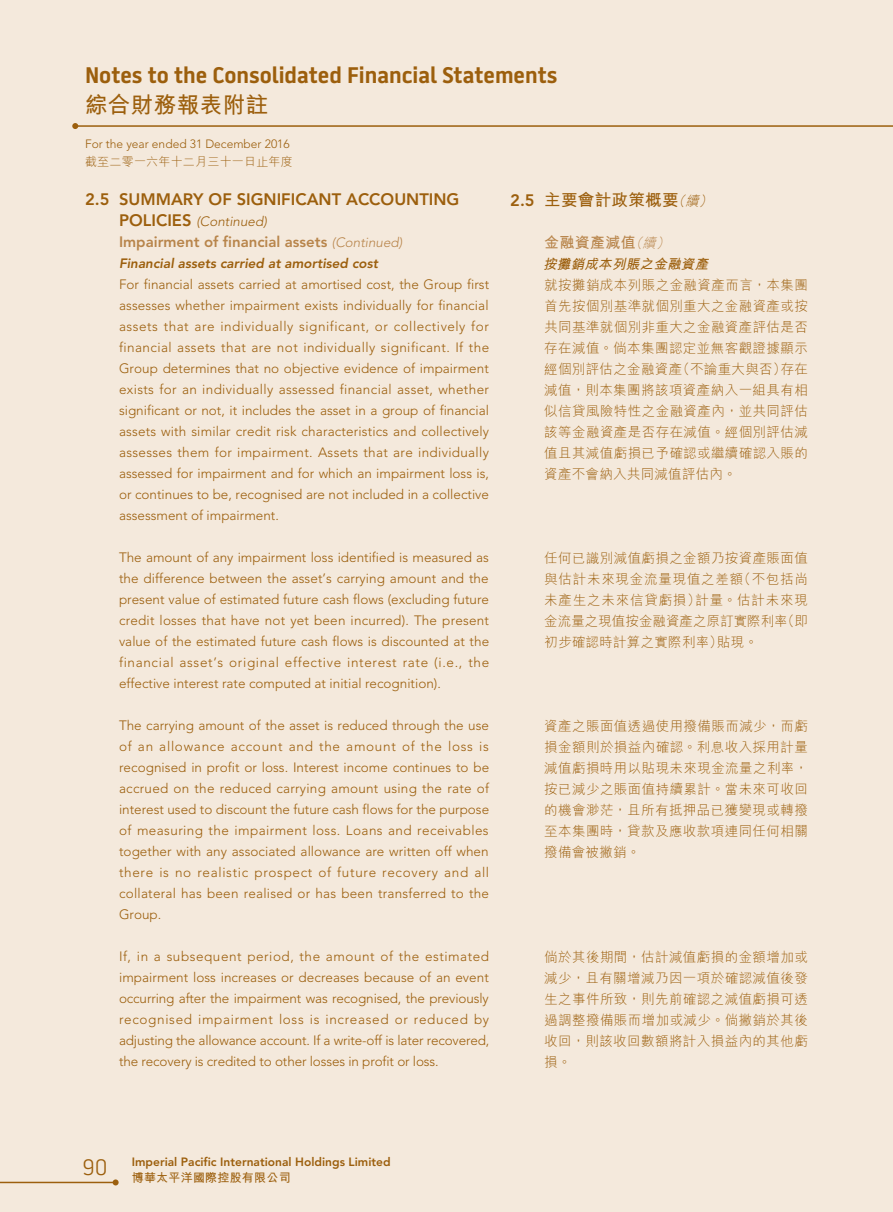
<style>
.page{position:relative;width:893px;height:1212px;background:#f4e9dc}
.page>*{position:absolute;margin:0;border:0;box-sizing:border-box;transform-origin:0 0}
.t1{font:700 22.5px "Battersea";color:#9c5f0d}
.t2{font:700 22.5px "M Hei HK";letter-spacing:.02em;color:#9c5f0d}
._01_H1_E{font:800 16.5px "Avenir LT Std";color:#9c5f0d}
._001_H1_C{font:700 16.5px "M Hei HK";letter-spacing:.02em;color:#9c5f0d}
._02_H2_E{font:800 15px "Avenir LT Std";color:#b8854b}
._002_H2_C{font:700 15px "M Hei HK";letter-spacing:.02em;color:#b8854b}
._00_txt_E{font:300 13.5px/21px "Avenir LT Std";color:#9c5f0d;text-align:justify}
._000_txt_C{font:300 13.5px/21px "M Hei HK";letter-spacing:.03em;color:#9c5f0d;text-align:justify}
._03_H3_E{font:italic 800 13.5px "Avenir LT Std";color:#9c5f0d}
._01_H1_E-2{font:italic 300 13.5px "Avenir LT Std";color:#9c5f0d}
._003_H3_C{font:italic 700 13.5px "M Hei HK";color:#9c5f0d}
.t3{font:800 12px "Avenir LT Std";color:#9c5f0d}
.t4{font:300 12px "Avenir LT Std";color:#9c5f0d}
.t5{font:300 12px "M Hei HK";letter-spacing:.02em;color:#9c5f0d}
.t6{font:700 12px "M Hei HK";letter-spacing:.02em;color:#9c5f0d}
.s1{font-family:"Avenir LT Std";font-weight:800}
.s2{font-weight:300;font-style:italic;font-size:13.5px}
.s3{font-weight:800;font-style:normal;font-size:16.5px}
.s4{font-family:"Battersea";font-weight:300;font-size:22.5px}
</style>
<div class="page">
<hr style="left:75px;top:125px;width:818px;height:2px;background:#9c5f0d">
<svg style="left:72px;top:123px;width:6px;height:6px"></svg>
<hr style="left:0;top:1182px;width:116px;height:1px;background:#9c5f0d">
<svg style="left:113px;top:1179px;width:6px;height:6px"></svg>
<h1 class="t1" style="left:85px;top:61px;width:474px">Notes to the Consolidated Financial Statements</h1>
<h1 class="t2" style="left:85px;top:88px;width:185px">綜合財務報表附註</h1>
<p class="t4" style="left:85px;top:137px;width:206px">For the year ended 31 December 2016</p>
<p class="t5" style="left:85px;top:156px;width:209px">截至二零一六年十二月三十一日止年度</p>
<p class="_001_H1_C" style="left:510px;top:188px;width:206px"><span class="s1">2.5</span> 主要會計政策概要<span class="s2">（續）</span></p>
<p class="_002_H2_C" style="left:544px;top:232px;width:130px">金融資產減值<span class="s2">（續）</span></p>
<p class="_003_H3_C" style="left:543px;top:254px;width:170px">按攤銷成本列賬之金融資產</p>
<p class="_000_txt_C" style="left:544px;top:274px;width:265px">就按攤銷成本列賬之金融資產而言，本集團首先按個別基準就個別重大之金融資產或按共同基準就個別非重大之金融資產評估是否存在減值。倘本集團認定並無客觀證據顯示經個別評估之金融資產（不論重大與否）存在減值，則本集團將該項資產納入一組具有相似信貸風險特性之金融資產內，並共同評估該等金融資產是否存在減值。經個別評估減值且其減值虧損已予確認或繼續確認入賬的資產不會納入共同減值評估內。</p>
<p class="_01_H1_E" style="left:85px;top:190px;width:376px">2.5 SUMMARY OF SIGNIFICANT ACCOUNTING</p>
<p class="_01_H1_E-2" style="left:119px;top:213px;width:149px"><span class="s3">POLICIES</span> (Continued)</p>
<p class="_02_H2_E" style="left:119px;top:233px;width:285px">Impairment of financial assets <span class="s2">(Continued)</span></p>
<p class="_03_H3_E" style="left:119px;top:255px;width:260px">Financial assets carried at amortised cost</p>
<p class="_00_txt_E" style="left:119px;top:274px;width:372px">For financial assets carried at amortised cost, the Group first assesses whether impairment exists individually for financial assets that are individually significant, or collectively for financial assets that are not individually significant. If the Group determines that no objective evidence of impairment exists for an individually assessed financial asset, whether significant or not, it includes the asset in a group of financial assets with similar credit risk characteristics and collectively assesses them for impairment. Assets that are individually assessed for impairment and for which an impairment loss is, or continues to be, recognised are not included in a collective assessment of impairment.</p>
<p class="_00_txt_E" style="left:119px;top:547px;width:372px">The amount of any impairment loss identified is measured as the difference between the asset’s carrying amount and the present value of estimated future cash flows (excluding future credit losses that have not yet been incurred). The present value of the estimated future cash flows is discounted at the financial asset’s original effective interest rate (i.e., the effective interest rate computed at initial recognition).</p>
<p class="_00_txt_E" style="left:119px;top:715px;width:372px">The carrying amount of the asset is reduced through the use of an allowance account and the amount of the loss is recognised in profit or loss. Interest income continues to be accrued on the reduced carrying amount using the rate of interest used to discount the future cash flows for the purpose of measuring the impairment loss. Loans and receivables together with any associated allowance are written off when there is no realistic prospect of future recovery and all collateral has been realised or has been transferred to the Group.</p>
<p class="_00_txt_E" style="left:119px;top:946px;width:372px">If, in a subsequent period, the amount of the estimated impairment loss increases or decreases because of an event occurring after the impairment was recognised, the previously recognised impairment loss is increased or reduced by adjusting the allowance account. If a write-off is later recovered, the recovery is credited to other losses in profit or loss.</p>
<p class="_000_txt_C" style="left:544px;top:547px;width:265px">任何已識別減值虧損之金額乃按資產賬面值與估計未來現金流量現值之差額（不包括尚未產生之未來信貸虧損）計量。估計未來現金流量之現值按金融資產之原訂實際利率（即初步確認時計算之實際利率）貼現。</p>
<p class="_000_txt_C" style="left:544px;top:715px;width:265px">資產之賬面值透過使用撥備賬而減少，而虧損金額則於損益內確認。利息收入採用計量減值虧損時用以貼現未來現金流量之利率，按已減少之賬面值持續累計。當未來可收回的機會渺茫，且所有抵押品已獲變現或轉撥至本集團時，貸款及應收款項連同任何相關撥備會被撇銷。</p>
<p class="_000_txt_C" style="left:544px;top:946px;width:265px">倘於其後期間，估計減值虧損的金額增加或減少，且有關增減乃因一項於確認減值後發生之事件所致，則先前確認之減值虧損可透過調整撥備賬而增加或減少。倘撇銷於其後收回，則該收回數額將計入損益內的其他虧損。</p>
<p class="t3" style="left:82px;top:1155px;width:310px"><span class="s4">90</span> Imperial Pacific International Holdings Limited</p>
<p class="t6" style="left:132px;top:1169px;width:160px">博華太平洋國際控股有限公司</p>
</div>
